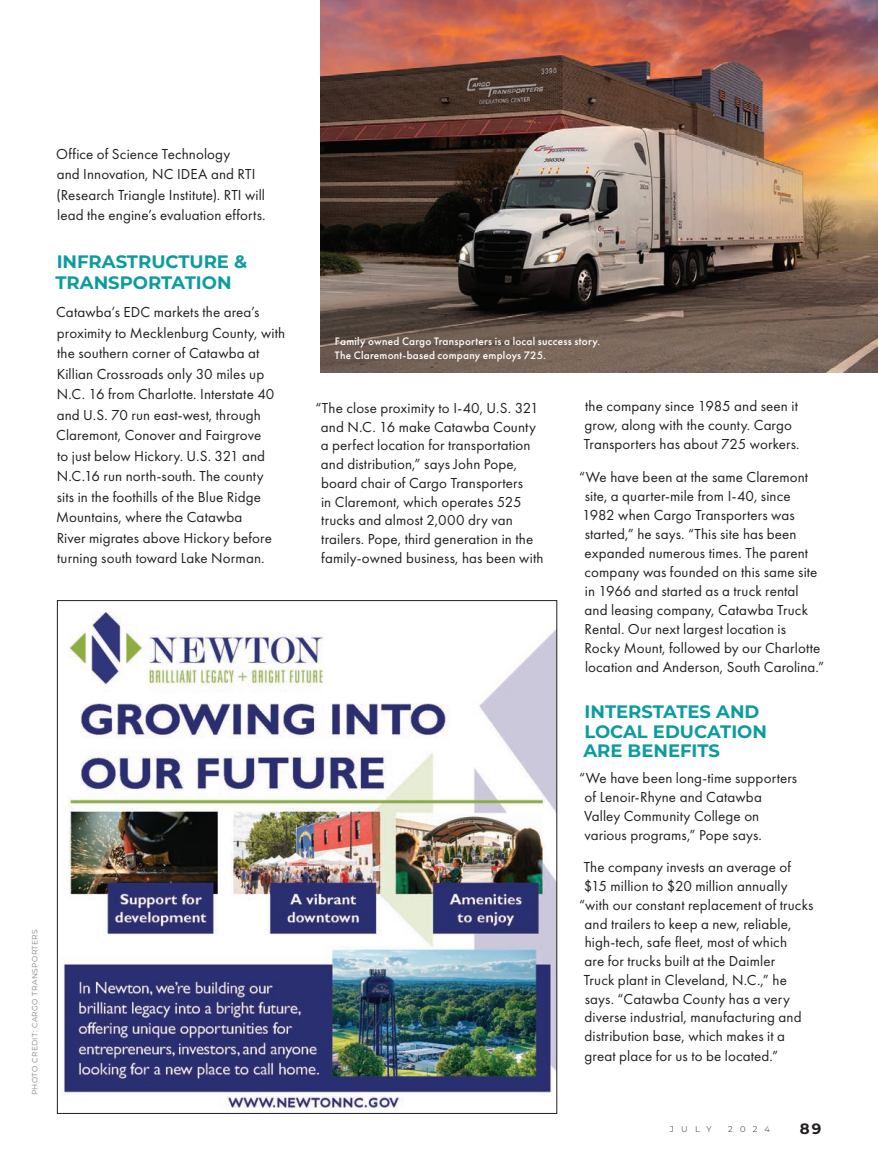
<style>
.page{position:relative;width:878px;height:1175px;background:#fff}
.page>*{position:absolute;margin:0;border:0;box-sizing:border-box;transform-origin:0 0}
.t1{font:700 18px/19.5px "Montserrat";color:#0b9ca0}
.t2{font:15px/20.5px "Futura PT";letter-spacing:.01em;color:#231f20}
.t3{font:700 15px "Montserrat";color:#231f20}
.t4{font:500 11.25px/13.5px "Futura PT";letter-spacing:.02em;color:#fff}
.t5{font:300 8.25px "Montserrat";letter-spacing:.88em;color:#231f20}
.t6{font:7.5px "Montserrat";letter-spacing:.05em;color:#808285}
</style>
<div class="page">
<img style="left:63px;top:612px;width:492px;height:496px">
<img style="left:320px;top:0;width:558px;height:372px">
<p class="t2" style="left:56px;top:144px;width:211px">Office of Science Technology<br>and Innovation, NC IDEA and RTI (Research Triangle Institute). RTI will lead the engine’s evaluation efforts.</p>
<p class="t1" style="left:55px;top:251px;width:193px;line-height:20.9px">INFRASTRUCTURE &amp;<br>TRANSPORTATION</p>
<p class="t2" style="left:56px;top:301px;width:230px">Catawba’s EDC markets the area’s proximity to Mecklenburg County, with the southern corner of Catawba at Killian Crossroads only 30 miles up N.C. 16 from Charlotte. Interstate 40 and U.S. 70 run east-west, through Claremont, Conover and Fairgrove<br>to just below Hickory. U.S. 321 and N.C.16 run north-south. The county<br>sits in the foothills of the Blue Ridge Mountains, where the Catawba<br>River migrates above Hickory before turning south toward Lake Norman.</p>
<p class="t6" style="left:30px;top:1095px;width:168px;rotate:-90deg">PHOTO CREDIT: CARGO TRANSPORTERS</p>
<p class="t4" style="left:335px;top:335px;width:266px">Family owned Cargo Transporters is a local success story.<br>The Claremont-based company employs 725.</p>
<p class="t2" style="left:321px;top:398px;width:224px;line-height:18.8px;text-indent:-5px">“The close proximity to I-40, U.S. 321 and N.C. 16 make Catawba County a perfect location for transportation and distribution,” says John Pope, board chair of Cargo Transporters<br>in Claremont, which operates 525 trucks and almost 2,000 dry van trailers. Pope, third generation in the family-owned business, has been with</p>
<p class="t2" style="left:583px;top:397px;width:217px;line-height:18.9px">the company since 1985 and seen it grow, along with the county. Cargo<br>Transporters has about 725 workers.</p>
<p class="t2" style="left:579px;top:467px;width:246px;line-height:19px">“We have been at the same Claremont site, a quarter-mile from I-40, since<br>1982 when Cargo Transporters was started,” he says. “This site has been expanded numerous times. The parent company was founded on this same site in 1966 and started as a truck rental<br>and leasing company, Catawba Truck Rental. Our next largest location is<br>Rocky Mount, followed by our Charlotte location and Anderson, South Carolina.”</p>
<p class="t1" style="left:583px;top:701px;width:185px">INTERSTATES AND<br>LOCAL EDUCATION<br>ARE BENEFITS</p>
<p class="t2" style="left:584px;top:768px;width:215px;line-height:18.9px;text-indent:-5px">“We have been long-time supporters of Lenoir-Rhyne and Catawba<br>Valley Community College on various programs,” Pope says.</p>
<p class="t2" style="left:583px;top:857px;width:209px">The company invests an average of</p>
<p class="t2" style="left:583px;top:875px;width:205px">$15 million to $20 million annually</p>
<p class="t2" style="left:579px;top:894px;width:236px">“with our constant replacement of trucks</p>
<p class="t2" style="left:584px;top:913px;width:208px">and trailers to keep a new, reliable,</p>
<p class="t2" style="left:585px;top:932px;width:204px">high-tech, safe fleet, most of which</p>
<p class="t2" style="left:584px;top:950px;width:192px">are for trucks built at the Daimler</p>
<p class="t2" style="left:583px;top:969px;width:205px">Truck plant in Cleveland, N.C.,” he</p>
<p class="t2" style="left:584px;top:988px;width:207px">says. “Catawba County has a very</p>
<p class="t2" style="left:584px;top:1007px;width:218px">diverse industrial, manufacturing and</p>
<p class="t2" style="left:584px;top:1025px;width:202px">distribution base, which makes it a</p>
<p class="t2" style="left:584px;top:1045px;width:195px">great place for us to be located.”</p>
<p class="t5" style="left:670px;top:1123px;width:43px">JULY</p>
<p class="t5" style="left:728px;top:1123px;width:43px">2024</p>
<p class="t3" style="left:799px;top:1117px;width:23px">89</p>
</div>
